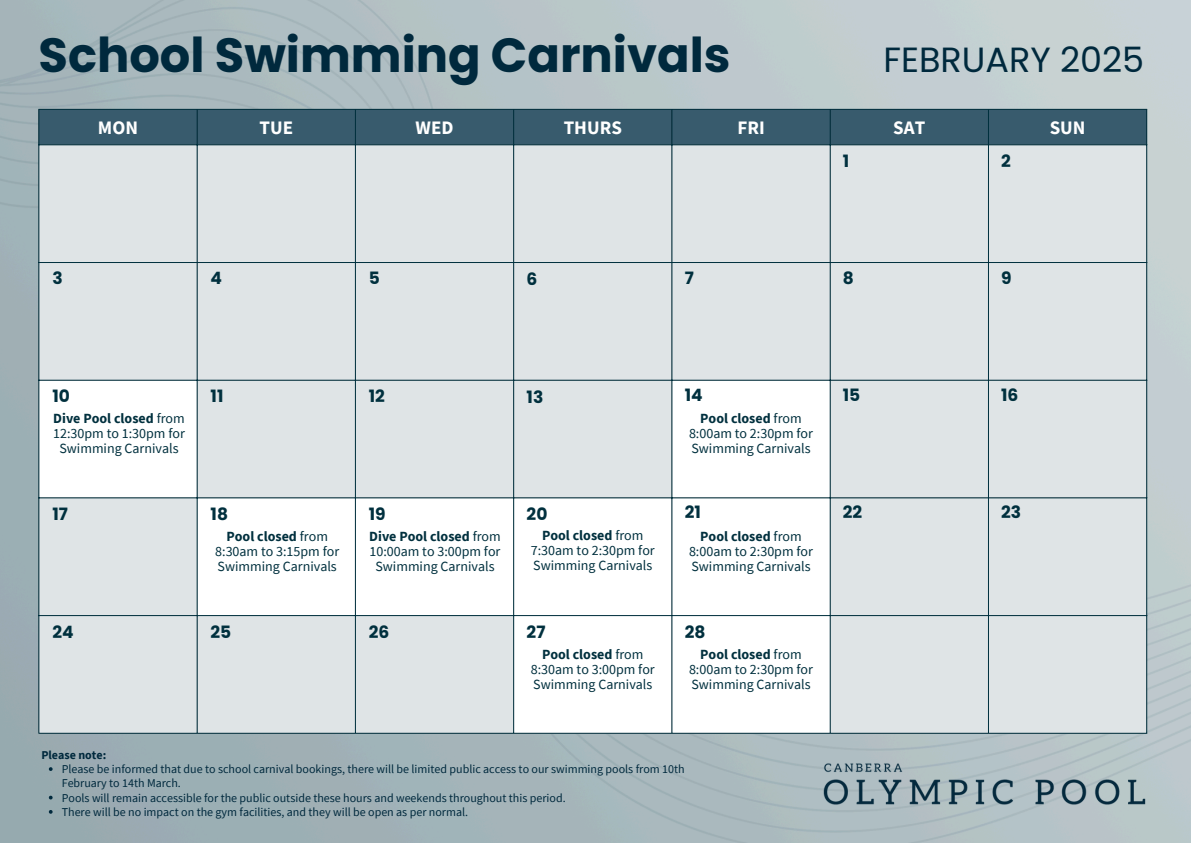
<style>
.page{position:relative;width:1191px;height:843px;background:#fff}
.page>*{position:absolute;margin:0;border:0;box-sizing:border-box;transform-origin:0 0}
.t1{font:700 48px "Poppins";color:#00293d}
.t2{font:35px "Poppins";color:#00293d}
.t3{font:700 19px "Source Sans Pro";color:#fff}
.t4{font:700 17px "Poppins";color:#00303e}
.t5{font:14px/15px "Source Sans Pro";color:#00303e;text-align:center}
.t6{font:12px/14.2px "Source Sans Pro";color:#00293d}
.t7{font:700 12px "Source Sans Pro";color:#00293d}
.s1{font-weight:700}
</style>
<div class="page">
<img style="left:0;top:0;width:1190px;height:842px">
<div style="left:39px;top:110px;width:1107px;height:34px;background:#385b6d"></div>
<div style="left:39px;top:145px;width:1107px;height:587px;background:#dfe4e6"></div>
<svg style="left:39px;top:380px;width:790px;height:352px"></svg>
<hr style="left:38px;top:110px;width:1px;height:622px;background:#00303e">
<hr style="left:197px;top:110px;width:1px;height:622px;background:#00303e">
<hr style="left:355px;top:110px;width:1px;height:622px;background:#00303e">
<hr style="left:513px;top:110px;width:1px;height:622px;background:#00303e">
<hr style="left:671px;top:110px;width:1px;height:622px;background:#00303e">
<hr style="left:829px;top:110px;width:1px;height:622px;background:#00303e">
<hr style="left:987px;top:110px;width:1px;height:622px;background:#00303e">
<hr style="left:1146px;top:110px;width:1px;height:622px;background:#00303e">
<hr style="left:38px;top:109px;width:1108px;height:1px;background:#00303e">
<hr style="left:38px;top:144px;width:1108px;height:1px;background:#00303e">
<hr style="left:38px;top:262px;width:1108px;height:1px;background:#00303e">
<hr style="left:38px;top:379px;width:1108px;height:1px;background:#00303e">
<hr style="left:38px;top:497px;width:1108px;height:1px;background:#00303e">
<hr style="left:38px;top:615px;width:1108px;height:1px;background:#00303e">
<hr style="left:38px;top:732px;width:1108px;height:1px;background:#00303e">
<img style="left:811px;top:751px;width:346px;height:64px">
<svg style="left:49px;top:767px;width:4px;height:3px"></svg>
<svg style="left:49px;top:795px;width:4px;height:4px"></svg>
<svg style="left:49px;top:809px;width:4px;height:4px"></svg>
<p class="t1" style="left:38px;top:21px;width:693px">School Swimming Carnivals</p>
<p class="t2" style="left:883px;top:35px;width:262px">FEBRUARY 2025</p>
<h1 class="t3" style="left:98px;top:115px;width:42px">MON</h1>
<h2 class="t3" style="left:259px;top:115px;width:35px">TUE</h2>
<p class="t3" style="left:415px;top:115px;width:39px">WED</p>
<p class="t3" style="left:563px;top:115px;width:60px">THURS</p>
<p class="t3" style="left:737px;top:115px;width:29px">FRI</p>
<p class="t3" style="left:893px;top:115px;width:34px">SAT</p>
<p class="t3" style="left:1049px;top:115px;width:37px">SUN</p>
<p class="t4" style="left:842px;top:149px;width:8px">1</p>
<p class="t4" style="left:1000px;top:149px;width:11px">2</p>
<p class="t4" style="left:53px;top:266px;width:12px">3</p>
<p class="t4" style="left:210px;top:266px;width:13px">4</p>
<p class="t4" style="left:368px;top:266px;width:13px">5</p>
<p class="t4" style="left:526px;top:267px;width:12px">6</p>
<p class="t4" style="left:684px;top:266px;width:11px">7</p>
<p class="t4" style="left:842px;top:266px;width:13px">8</p>
<p class="t4" style="left:1000px;top:266px;width:12px">9</p>
<h3 class="t4" style="left:53px;top:384px;width:19px">10</h3>
<p class="t4" style="left:210px;top:384px;width:14px">11</p>
<p class="t4" style="left:368px;top:384px;width:18px">12</p>
<p class="t4" style="left:526px;top:384px;width:18px">13</p>
<p class="t4" style="left:684px;top:383px;width:19px">14</p>
<h3 class="t4" style="left:842px;top:383px;width:19px">15</h3>
<p class="t4" style="left:1000px;top:383px;width:19px">16</p>
<p class="t5" style="left:53px;top:410px;width:133px"><span class="s1">Dive Pool closed</span> from<br>12:30pm to 1:30pm for<br>Swimming Carnivals</p>
<p class="t5" style="left:689px;top:410px;width:125px"><span class="s1">Pool closed</span> from<br>8:00am to 2:30pm for<br>Swimming Carnivals</p>
<p class="t4" style="left:53px;top:502px;width:17px">17</p>
<p class="t4" style="left:210px;top:502px;width:19px">18</p>
<p class="t4" style="left:368px;top:502px;width:18px">19</p>
<p class="t4" style="left:526px;top:502px;width:22px">20</p>
<p class="t4" style="left:684px;top:500px;width:18px">21</p>
<p class="t4" style="left:842px;top:500px;width:21px">22</p>
<h3 class="t4" style="left:1000px;top:500px;width:21px">23</h3>
<p class="t5" style="left:215px;top:528px;width:125px"><span class="s1">Pool closed</span> from<br>8:30am to 3:15pm for<br>Swimming Carnivals</p>
<p class="t5" style="left:530px;top:527px;width:125px"><span class="s1">Pool closed</span> from<br>7:30am to 2:30pm for<br>Swimming Carnivals</p>
<h3 class="t5" style="left:689px;top:528px;width:125px"><span class="s1">Pool closed</span> from<br>8:00am to 2:30pm for<br>Swimming Carnivals</h3>
<p class="t5" style="left:369px;top:528px;width:133px"><span class="s1">Dive Pool closed</span> from<br>10:00am to 3:00pm for<br>Swimming Carnivals</p>
<h3 class="t4" style="left:53px;top:620px;width:23px">24</h3>
<h3 class="t4" style="left:210px;top:620px;width:22px">25</h3>
<h3 class="t4" style="left:368px;top:620px;width:22px">26</h3>
<p class="t4" style="left:526px;top:620px;width:20px">27</p>
<h3 class="t5" style="left:530px;top:645px;width:125px"><span class="s1">Pool closed</span> from<br>8:30am to 3:00pm for<br>Swimming Carnivals</h3>
<h4 class="t4" style="left:684px;top:620px;width:22px">28</h4>
<p class="t5" style="left:689px;top:645px;width:125px"><span class="s1">Pool closed</span> from<br>8:00am to 2:30pm for<br>Swimming Carnivals</p>
<p class="t7" style="left:41px;top:746px;width:66px">Please note:</p>
<p class="t6" style="left:62px;top:761px;width:624px">Please be informed that due to school carnival bookings, there will be limited public access to our swimming pools from 10th<br>February to 14th March.</p>
<p class="t6" style="left:62px;top:790px;width:505px">Pools will remain accessible for the public outside these hours and weekends throughout this period.</p>
<p class="t6" style="left:62px;top:804px;width:408px">There will be no impact on the gym facilities, and they will be open as per normal.</p>
</div>
